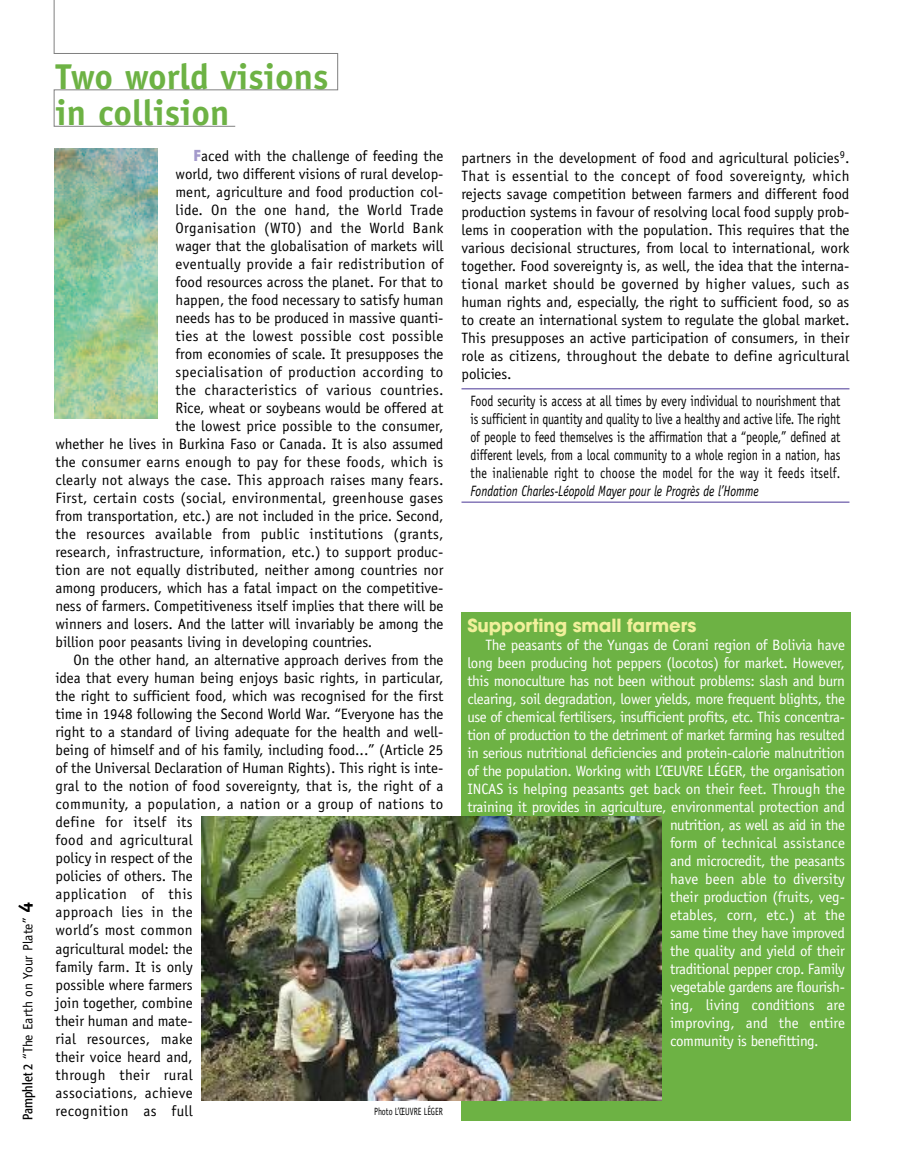
<style>
.page{position:relative;width:905px;height:1175px;background:#fff}
.page>*{position:absolute;margin:0;border:0;box-sizing:border-box;transform-origin:0 0}
.t1{font:700 36px/36px "Officina Sans";color:#6db244}
.t2{font:700 18px "Avant Garde";letter-spacing:-.005em;color:#f1f09b}
.t3{font:15px/18px "Officina Sans";color:#000;text-align:justify}
.t4{font:15px "Officina Sans";letter-spacing:-.025em;color:#fff}
.t5{font:15px "Officina Sans";letter-spacing:.025em;color:#000}
.t6{font:15px/18px "Officina Sans";color:#000;text-align:justify;scale:.8 1}
.t7{font:15px "Officina Sans";letter-spacing:.02em;color:#000}
.t8{font:15px "Officina Sans";color:#fff}
.t9{font:15px "Officina Sans";letter-spacing:-.005em;color:#fff}
.t10{font:italic 15px "Officina Sans";color:#000;scale:.8 1}
.t11{font:13.5px "Officina Sans";color:#000}
.t12{font:10.5px "Officina Sans";color:#000;scale:.75 1}
.s1{font-family:"Formata";font-stretch:condensed}
.s2{font-weight:700;font-size:20.25px}
.s3{font-family:"Avant Garde";font-weight:700;color:#a49acb}
</style>
<div class="page">
<hr style="left:461px;top:388px;width:388px;height:1px;background:#493596">
<hr style="left:461px;top:502px;width:388px;height:1px;background:#493596">
<svg style="left:54px;top:0;width:284px;height:126px"></svg>
<img style="left:54px;top:148px;width:104px;height:270px">
<div style="left:461px;top:612px;width:389px;height:508px;background:#6db244"></div>
<img style="left:202px;top:816px;width:459px;height:284px">
<p class="t11" style="left:23px;top:1119px;width:219px;rotate:-90deg"><span class="s1">Pamphlet 2</span> “The Earth on Your Plate” <span class="s2">4</span></p>
<h1 class="t1" style="left:56px;top:62px;width:274px">Two world visions in collision</h1>
<p class="t3" style="left:194px;top:148px;width:251px"><span class="s3">F</span>aced with the challenge of feeding the</p>
<p class="t3" style="left:175px;top:166px;width:269px">world, two different visions of rural develop-</p>
<p class="t3" style="left:175px;top:184px;width:269px">ment, agriculture and food production col-</p>
<p class="t5" style="left:175px;top:204px;width:269px">lide. On the one hand, the World Trade</p>
<p class="t5" style="left:175px;top:222px;width:269px">Organisation (WTO) and the World Bank</p>
<p class="t3" style="left:175px;top:238px;width:269px">wager that the globalisation of markets will</p>
<p class="t5" style="left:175px;top:258px;width:269px">eventually provide a fair redistribution of</p>
<p class="t3" style="left:175px;top:274px;width:269px">food resources across the planet. For that to</p>
<p class="t3" style="left:175px;top:292px;width:269px">happen, the food necessary to satisfy human</p>
<p class="t3" style="left:175px;top:310px;width:269px">needs has to be produced in massive quanti-</p>
<p class="t5" style="left:175px;top:330px;width:269px">ties at the lowest possible cost possible</p>
<p class="t3" style="left:175px;top:346px;width:269px">from economies of scale. It presupposes the</p>
<p class="t5" style="left:175px;top:366px;width:269px">specialisation of production according to</p>
<p class="t5" style="left:175px;top:384px;width:269px">the characteristics of various countries.</p>
<p class="t3" style="left:175px;top:400px;width:269px">Rice, wheat or soybeans would be offered at</p>
<p class="t3" style="left:175px;top:418px;width:269px">the lowest price possible to the consumer,</p>
<p class="t3" style="left:55px;top:436px;width:389px">whether he lives in Burkina Faso or Canada. It is also assumed</p>
<p class="t7" style="left:55px;top:456px;width:389px">the consumer earns enough to pay for these foods, which is</p>
<p class="t3" style="left:55px;top:472px;width:389px">clearly not always the case. This approach raises many fears.</p>
<p class="t7" style="left:55px;top:492px;width:389px">First, certain costs (social, environmental, greenhouse gases</p>
<p class="t3" style="left:55px;top:508px;width:389px">from transportation, etc.) are not included in the price. Second,</p>
<p class="t5" style="left:55px;top:528px;width:389px">the resources available from public institutions (grants,</p>
<p class="t3" style="left:55px;top:544px;width:389px">research, infrastructure, information, etc.) to support produc-</p>
<p class="t3" style="left:55px;top:562px;width:389px">tion are not equally distributed, neither among countries nor</p>
<p class="t3" style="left:55px;top:580px;width:389px">among producers, which has a fatal impact on the competitive-</p>
<p class="t3" style="left:55px;top:598px;width:389px">ness of farmers. Competitiveness itself implies that there will be</p>
<p class="t3" style="left:55px;top:616px;width:389px">winners and losers. And the latter will invariably be among the</p>
<p class="t3" style="left:55px;top:634px;width:318px">billion poor peasants living in developing countries.</p>
<p class="t3" style="left:73px;top:652px;width:371px">On the other hand, an alternative approach derives from the</p>
<p class="t3" style="left:55px;top:670px;width:389px">idea that every human being enjoys basic rights, in particular,</p>
<p class="t3" style="left:55px;top:688px;width:389px">the right to sufficient food, which was recognised for the first</p>
<p class="t3" style="left:55px;top:706px;width:389px">time in 1948 following the Second World War. “Everyone has the</p>
<p class="t3" style="left:55px;top:724px;width:389px">right to a standard of living adequate for the health and well-</p>
<p class="t3" style="left:55px;top:742px;width:389px">being of himself and of his family, including food...” (Article 25</p>
<p class="t3" style="left:55px;top:760px;width:389px">of the Universal Declaration of Human Rights). This right is inte-</p>
<p class="t3" style="left:55px;top:778px;width:389px">gral to the notion of food sovereignty, that is, the right of a</p>
<p class="t5" style="left:55px;top:798px;width:389px">community, a population, a nation or a group of nations to</p>
<p class="t5" style="left:55px;top:816px;width:139px">define for itself its</p>
<p class="t5" style="left:55px;top:834px;width:139px">food and agricultural</p>
<p class="t3" style="left:55px;top:850px;width:139px">policy in respect of the</p>
<p class="t3" style="left:55px;top:868px;width:139px">policies of others. The</p>
<p class="t5" style="left:55px;top:888px;width:139px">application of this</p>
<p class="t5" style="left:55px;top:906px;width:139px">approach lies in the</p>
<p class="t7" style="left:55px;top:924px;width:139px">world’s most common</p>
<p class="t3" style="left:55px;top:940px;width:139px">agricultural model: the</p>
<p class="t3" style="left:55px;top:958px;width:139px">family farm. It is only</p>
<p class="t3" style="left:55px;top:976px;width:139px">possible where farmers</p>
<p class="t3" style="left:55px;top:994px;width:139px">join together, combine</p>
<p class="t3" style="left:56px;top:1012px;width:139px">their human and mate-</p>
<p class="t5" style="left:56px;top:1032px;width:139px">rial resources, make</p>
<p class="t3" style="left:55px;top:1048px;width:139px">their voice heard and,</p>
<p class="t5" style="left:55px;top:1068px;width:139px">through their rural</p>
<p class="t5" style="left:55px;top:1086px;width:139px">associations, achieve</p>
<p class="t5" style="left:55px;top:1104px;width:139px">recognition as full</p>
<p class="t12" style="left:374px;top:1107px;width:93px">Photo L’ŒUVRE LÉGER</p>
<p class="t3" style="left:461px;top:150px;width:389px">partners in the development of food and agricultural policies<sup>9</sup>.<br>That is essential to the concept of food sovereignty, which rejects savage competition between farmers and different food production systems in favour of resolving local food supply prob&shy;lems in cooperation with the population. This requires that the various decisional structures, from local to international, work together. Food sovereignty is, as well, the idea that the interna&shy;tional market should be governed by higher values, such as human rights and, especially, the right to sufficient food, so as to create an international system to regulate the global market.<br>This presupposes an active participation of consumers, in their role as citizens, throughout the debate to define agricultural policies.</p>
<p class="t6" style="left:470px;top:393px;width:464px">Food security is access at all times by every individual to nourishment that is sufficient in quantity and quality to live a healthy and active life. The right of people to feed themselves is the affirmation that a “people,” defined at different levels, from a local community to a whole region in a nation, has the inalienable right to choose the model for the way it feeds itself.</p>
<p class="t10" style="left:470px;top:485px;width:362px">Fondation Charles-Léopold Mayer pour le Progrès de l’Homme</p>
<p class="t2" style="left:467px;top:618px;width:231px">Supporting small farmers</p>
<p class="t4" style="left:485px;top:639px;width:361px">The peasants of the Yungas de Corani region of Bolivia have</p>
<p class="t4" style="left:467px;top:657px;width:379px">long been producing hot peppers (locotos) for market. However,</p>
<p class="t4" style="left:467px;top:675px;width:379px">this monoculture has not been without problems: slash and burn</p>
<p class="t4" style="left:467px;top:693px;width:379px">clearing, soil degradation, lower yields, more frequent blights, the</p>
<p class="t4" style="left:467px;top:711px;width:379px">use of chemical fertilisers, insufficient profits, etc. This concentra-</p>
<p class="t4" style="left:467px;top:729px;width:379px">tion of production to the detriment of market farming has resulted</p>
<p class="t4" style="left:467px;top:747px;width:379px">in serious nutritional deficiencies and protein-calorie malnutrition</p>
<p class="t4" style="left:467px;top:765px;width:379px">of the population. Working with L’ŒUVRE LÉGER, the organisation</p>
<p class="t9" style="left:467px;top:783px;width:379px">INCAS is helping peasants get back on their feet. Through the</p>
<p class="t4" style="left:467px;top:801px;width:379px">training it provides in agriculture, environmental protection and</p>
<p class="t4" style="left:670px;top:819px;width:176px">nutrition, as well as aid in the</p>
<p class="t8" style="left:670px;top:837px;width:176px">form of technical assistance</p>
<p class="t4" style="left:670px;top:855px;width:176px">and microcredit, the peasants</p>
<p class="t8" style="left:670px;top:873px;width:176px">have been able to diversity</p>
<p class="t9" style="left:670px;top:891px;width:176px">their production (fruits, veg-</p>
<p class="t8" style="left:670px;top:909px;width:176px">etables, corn, etc.) at the</p>
<p class="t4" style="left:670px;top:927px;width:176px">same time they have improved</p>
<p class="t9" style="left:670px;top:945px;width:176px">the quality and yield of their</p>
<p class="t4" style="left:670px;top:963px;width:176px">traditional pepper crop. Family</p>
<p class="t4" style="left:670px;top:981px;width:176px">vegetable gardens are flourish-</p>
<p class="t8" style="left:670px;top:999px;width:176px">ing, living conditions are</p>
<p class="t8" style="left:670px;top:1017px;width:176px">improving, and the entire</p>
<p class="t4" style="left:670px;top:1035px;width:150px">community is benefitting.</p>
</div>
